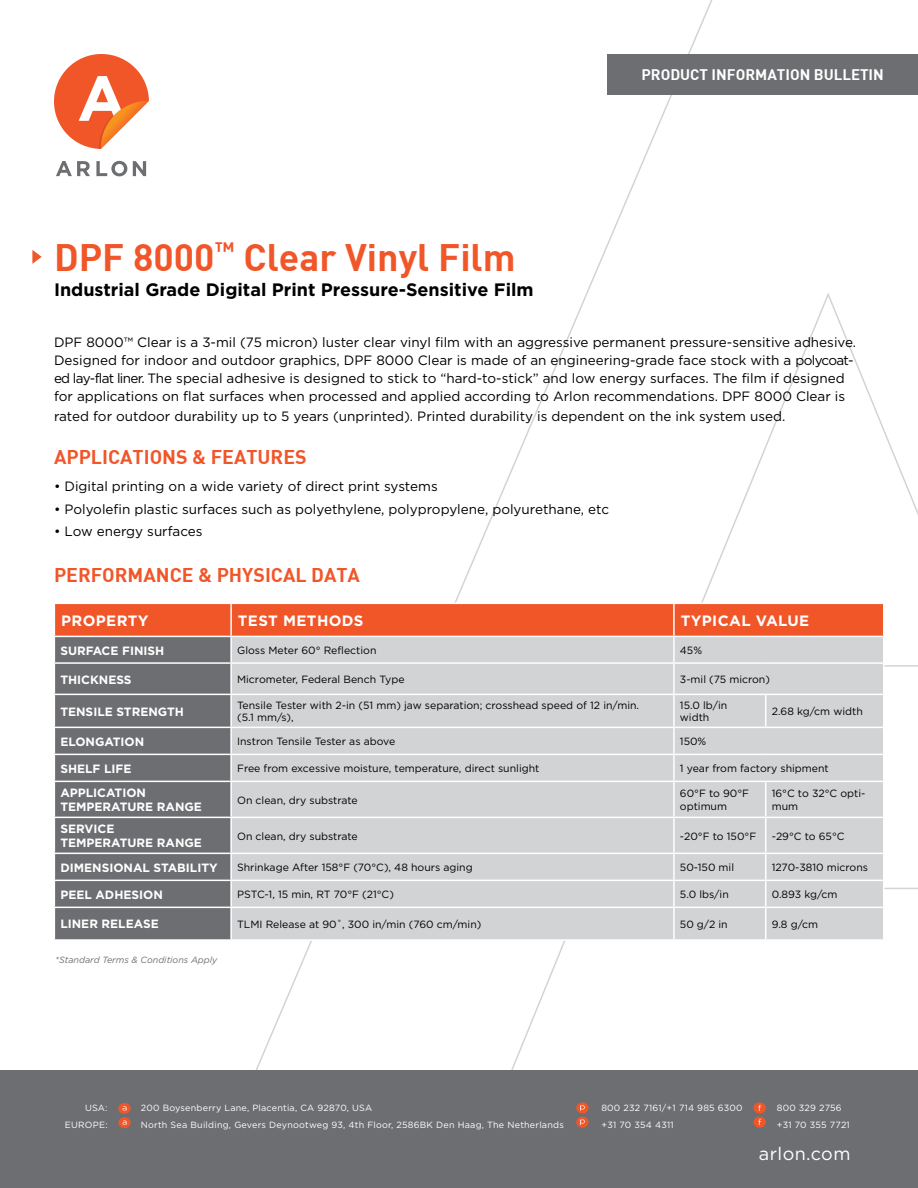
<style>
.page{position:relative;width:918px;height:1188px;background:#fff}
.page>*{position:absolute;margin:0;border:0;box-sizing:border-box;transform-origin:0 0}
.t1{font:37.5px "DIN Bold";color:#f15629}
.t2{font:19.5px "DIN Bold";color:#f15629}
.t3{font:700 18px "Gotham";color:#000}
.t4{font:18px "Gotham";letter-spacing:.025em;color:#fff}
.t5{font:700 15px "Gotham";letter-spacing:.025em;color:#fff}
.t6{font:15px "DIN Bold";color:#fff}
.t7{font:13.5px/18px "Gotham";color:#000}
.t8{font:700 12px/14.4px "Gotham";color:#fff}
.t9{font:10.5px/12.6px "Gotham";color:#000}
.t10{font:9px "Gotham";letter-spacing:.025em;color:#fff}
.t11{font:italic 9px "Gotham";color:#6d6e71}
</style>
<div class="page">
<div style="left:0;top:1070px;width:918px;height:118px;background:#6d6e71"></div>
<svg style="left:56px;top:161px;width:34px;height:15px"></svg>
<svg style="left:96px;top:161px;width:31px;height:15px"></svg>
<svg style="left:133px;top:161px;width:13px;height:15px"></svg>
<svg style="left:54px;top:54px;width:95px;height:95px"></svg>
<div style="left:607px;top:54px;width:311px;height:41px;background:#6d6e71"></div>
<div style="left:118px;top:1103px;width:13px;height:11px;background:#f15629;border-radius:50%"></div>
<svg style="left:122px;top:1106px;width:5px;height:5px"></svg>
<div style="left:118px;top:1117px;width:13px;height:11px;background:#f15629;border-radius:50%"></div>
<svg style="left:122px;top:1121px;width:5px;height:4px"></svg>
<svg style="left:576px;top:1102px;width:13px;height:12px"></svg>
<svg style="left:580px;top:1105px;width:5px;height:6px"></svg>
<div style="left:576px;top:1117px;width:13px;height:11px;background:#f15629;border-radius:50%"></div>
<svg style="left:580px;top:1119px;width:5px;height:6px"></svg>
<svg style="left:753px;top:1102px;width:13px;height:12px"></svg>
<svg style="left:758px;top:1105px;width:3px;height:6px"></svg>
<div style="left:753px;top:1117px;width:13px;height:11px;background:#f15629;border-radius:50%"></div>
<svg style="left:758px;top:1119px;width:3px;height:6px"></svg>
<div style="left:55px;top:664px;width:175px;height:275px;background:#6d6e71"></div>
<div style="left:232px;top:664px;width:651px;height:275px;background:#d1d3d4"></div>
<svg style="left:54px;top:603px;width:830px;height:59px;background:#da8770"></svg>
<hr style="left:231px;top:636px;width:443px;height:1px;background:#fff">
<hr style="left:230px;top:637px;width:2px;height:25px;background:#fff">
<hr style="left:674px;top:636px;width:92px;height:1px;background:#fff">
<hr style="left:673px;top:637px;width:2px;height:25px;background:#fff">
<hr style="left:766px;top:636px;width:119px;height:1px;background:#fff">
<hr style="left:883px;top:637px;width:2px;height:25px;background:#fff">
<hr style="left:673px;top:664px;width:2px;height:30px;background:#fff">
<hr style="left:54px;top:694px;width:177px;height:1px;background:#fff">
<hr style="left:231px;top:694px;width:443px;height:1px;background:#fff">
<hr style="left:674px;top:694px;width:92px;height:1px;background:#fff">
<hr style="left:673px;top:695px;width:2px;height:32px;background:#fff">
<hr style="left:766px;top:694px;width:119px;height:1px;background:#fff">
<hr style="left:54px;top:727px;width:177px;height:1px;background:#fff">
<hr style="left:231px;top:727px;width:443px;height:1px;background:#fff">
<hr style="left:674px;top:727px;width:92px;height:1px;background:#fff">
<hr style="left:673px;top:728px;width:2px;height:26px;background:#fff">
<hr style="left:766px;top:727px;width:119px;height:1px;background:#fff">
<hr style="left:54px;top:754px;width:177px;height:1px;background:#fff">
<hr style="left:231px;top:754px;width:443px;height:1px;background:#fff">
<hr style="left:674px;top:754px;width:92px;height:1px;background:#fff">
<hr style="left:673px;top:755px;width:2px;height:26px;background:#fff">
<hr style="left:766px;top:754px;width:119px;height:1px;background:#fff">
<hr style="left:54px;top:781px;width:177px;height:1px;background:#fff">
<hr style="left:231px;top:781px;width:443px;height:1px;background:#fff">
<hr style="left:674px;top:781px;width:92px;height:1px;background:#fff">
<hr style="left:673px;top:782px;width:2px;height:35px;background:#fff">
<hr style="left:766px;top:781px;width:119px;height:1px;background:#fff">
<hr style="left:54px;top:817px;width:177px;height:1px;background:#fff">
<hr style="left:231px;top:817px;width:443px;height:1px;background:#fff">
<hr style="left:674px;top:817px;width:92px;height:1px;background:#fff">
<hr style="left:673px;top:818px;width:2px;height:35px;background:#fff">
<hr style="left:766px;top:817px;width:119px;height:1px;background:#fff">
<hr style="left:54px;top:853px;width:177px;height:1px;background:#fff">
<hr style="left:231px;top:853px;width:443px;height:1px;background:#fff">
<hr style="left:674px;top:853px;width:92px;height:1px;background:#fff">
<hr style="left:673px;top:854px;width:2px;height:26px;background:#fff">
<hr style="left:766px;top:853px;width:119px;height:1px;background:#fff">
<hr style="left:54px;top:880px;width:177px;height:1px;background:#fff">
<hr style="left:231px;top:880px;width:443px;height:1px;background:#fff">
<hr style="left:674px;top:880px;width:92px;height:1px;background:#fff">
<hr style="left:673px;top:881px;width:2px;height:26px;background:#fff">
<hr style="left:766px;top:880px;width:119px;height:1px;background:#fff">
<hr style="left:54px;top:907px;width:177px;height:1px;background:#fff">
<hr style="left:231px;top:907px;width:443px;height:1px;background:#fff">
<hr style="left:674px;top:907px;width:92px;height:1px;background:#fff">
<hr style="left:673px;top:908px;width:2px;height:31px;background:#fff">
<hr style="left:766px;top:907px;width:119px;height:1px;background:#fff">
<hr style="left:765px;top:695px;width:1px;height:32px;background:#fff">
<hr style="left:765px;top:782px;width:1px;height:35px;background:#fff">
<hr style="left:765px;top:818px;width:1px;height:35px;background:#fff">
<svg style="left:765px;top:854px;width:1px;height:53px"></svg>
<hr style="left:765px;top:908px;width:1px;height:31px;background:#fff">
<svg style="left:32px;top:250px;width:10px;height:14px"></svg>
<h1 class="t1" style="left:54px;top:233px;width:463px">DPF 8000<sup>™</sup> Clear Vinyl Film</h1>
<h3 class="t3" style="left:54px;top:280px;width:481px">Industrial Grade Digital Print Pressure-Sensitive Film</h3>
<p class="t6" style="left:641px;top:65px;width:244px">PRODUCT INFORMATION BULLETIN</p>
<p class="t7" style="left:54px;top:333px;width:804px">DPF 8000™ Clear is a 3-mil (75 micron) luster clear vinyl film with an aggressive permanent pressure-sensitive adhesive.<br>Designed for indoor and outdoor graphics, DPF 8000 Clear is made of an engineering-grade face stock with a polycoat&shy;ed lay-flat liner. The special adhesive is designed to stick to “hard-to-stick” and low energy surfaces. The film if designed for applications on flat surfaces when processed and applied according to Arlon recommendations. DPF 8000 Clear is</p>
<p class="t7" style="left:54px;top:407px;width:733px">rated for outdoor durability up to 5 years (unprinted). Printed durability is dependent on the ink system used.</p>
<h2 class="t2" style="left:54px;top:445px;width:254px">APPLICATIONS &amp; FEATURES</h2>
<p class="t7" style="left:54px;top:477px;width:385px">• Digital printing on a wide variety of direct print systems</p>
<p class="t7" style="left:54px;top:500px;width:557px">• Polyolefin plastic surfaces such as polyethylene, polypropylene, polyurethane, etc</p>
<p class="t7" style="left:54px;top:522px;width:150px">• Low energy surfaces</p>
<h2 class="t2" style="left:54px;top:563px;width:308px">PERFORMANCE &amp; PHYSICAL DATA</h2>
<p class="t5" style="left:61px;top:612px;width:89px">PROPERTY</p>
<p class="t5" style="left:238px;top:612px;width:127px">TEST METHODS</p>
<p class="t5" style="left:681px;top:612px;width:130px">TYPICAL VALUE</p>
<p class="t8" style="left:60px;top:643px;width:106px">SURFACE FINISH</p>
<p class="t9" style="left:237px;top:644px;width:141px">Gloss Meter 60° Reflection</p>
<p class="t9" style="left:680px;top:644px;width:24px">45%</p>
<p class="t8" style="left:60px;top:672px;width:73px">THICKNESS</p>
<p class="t9" style="left:237px;top:673px;width:169px">Micrometer, Federal Bench Type</p>
<p class="t9" style="left:680px;top:673px;width:92px">3-mil (75 micron)</p>
<p class="t8" style="left:60px;top:704px;width:125px">TENSILE STRENGTH</p>
<p class="t9" style="left:237px;top:699px;width:404px">Tensile Tester with 2-in (51 mm) jaw separation; crosshead speed of 12 in/min. (5.1 mm/s),</p>
<p class="t9" style="left:680px;top:699px;width:49px">15.0 lb/in width</p>
<p class="t9" style="left:772px;top:705px;width:93px">2.68 kg/cm width</p>
<p class="t8" style="left:60px;top:734px;width:85px">ELONGATION</p>
<p class="t9" style="left:237px;top:735px;width:160px">Instron Tensile Tester as above</p>
<p class="t9" style="left:680px;top:735px;width:28px">150%</p>
<p class="t8" style="left:60px;top:761px;width:73px">SHELF LIFE</p>
<p class="t9" style="left:237px;top:762px;width:304px">Free from excessive moisture, temperature, direct sunlight</p>
<p class="t9" style="left:680px;top:762px;width:150px">1 year from factory shipment</p>
<p class="t8" style="left:60px;top:785px;width:143px">APPLICATION<br>TEMPERATURE RANGE</p>
<p class="t9" style="left:237px;top:793px;width:122px">On clean, dry substrate</p>
<p class="t9" style="left:680px;top:787px;width:71px">60°F to 90°F optimum</p>
<p class="t9" style="left:772px;top:787px;width:95px">16°C to 32°C opti&shy;mum</p>
<p class="t8" style="left:60px;top:821px;width:143px">SERVICE<br>TEMPERATURE RANGE</p>
<p class="t9" style="left:237px;top:829px;width:122px">On clean, dry substrate</p>
<p class="t9" style="left:680px;top:829px;width:78px">-20°F to 150°F</p>
<p class="t9" style="left:772px;top:829px;width:74px">-29°C to 65°C</p>
<p class="t8" style="left:60px;top:860px;width:159px">DIMENSIONAL STABILITY</p>
<p class="t9" style="left:237px;top:861px;width:237px">Shrinkage After 158°F (70°C), 48 hours aging</p>
<p class="t9" style="left:680px;top:861px;width:56px">50-150 mil</p>
<p class="t9" style="left:772px;top:861px;width:98px">1270-3810 microns</p>
<p class="t8" style="left:60px;top:887px;width:104px">PEEL ADHESION</p>
<p class="t9" style="left:237px;top:888px;width:158px">PSTC-1, 15 min, RT 70°F (21°C)</p>
<p class="t9" style="left:680px;top:888px;width:50px">5.0 lbs/in</p>
<p class="t9" style="left:772px;top:888px;width:67px">0.893 kg/cm</p>
<p class="t8" style="left:60px;top:917px;width:100px">LINER RELEASE</p>
<p class="t9" style="left:237px;top:918px;width:246px">TLMI Release at 90˚, 300 in/min (760 cm/min)</p>
<p class="t9" style="left:680px;top:918px;width:49px">50 g/2 in</p>
<p class="t9" style="left:772px;top:918px;width:48px">9.8 g/cm</p>
<p class="t11" style="left:55px;top:955px;width:164px">*Standard Terms &amp; Conditions Apply</p>
<p class="t10" style="left:85px;top:1103px;width:24px">USA:</p>
<p class="t10" style="left:141px;top:1103px;width:233px">200 Boysenberry Lane, Placentia, CA 92870, USA</p>
<p class="t10" style="left:601px;top:1103px;width:143px">800 232 7161/+1 714 985 6300</p>
<p class="t10" style="left:777px;top:1103px;width:66px">800 329 2756</p>
<p class="t10" style="left:65px;top:1119px;width:44px">EUROPE:</p>
<p class="t10" style="left:141px;top:1119px;width:425px">North Sea Building, Gevers Deynootweg 93, 4th Floor, 2586BK Den Haag, The Netherlands</p>
<p class="t10" style="left:601px;top:1119px;width:74px">+31 70 354 4311</p>
<p class="t10" style="left:777px;top:1119px;width:75px">+31 70 355 7721</p>
<h3 class="t4" style="left:759px;top:1144px;width:93px">arlon.com</h3>
</div>
